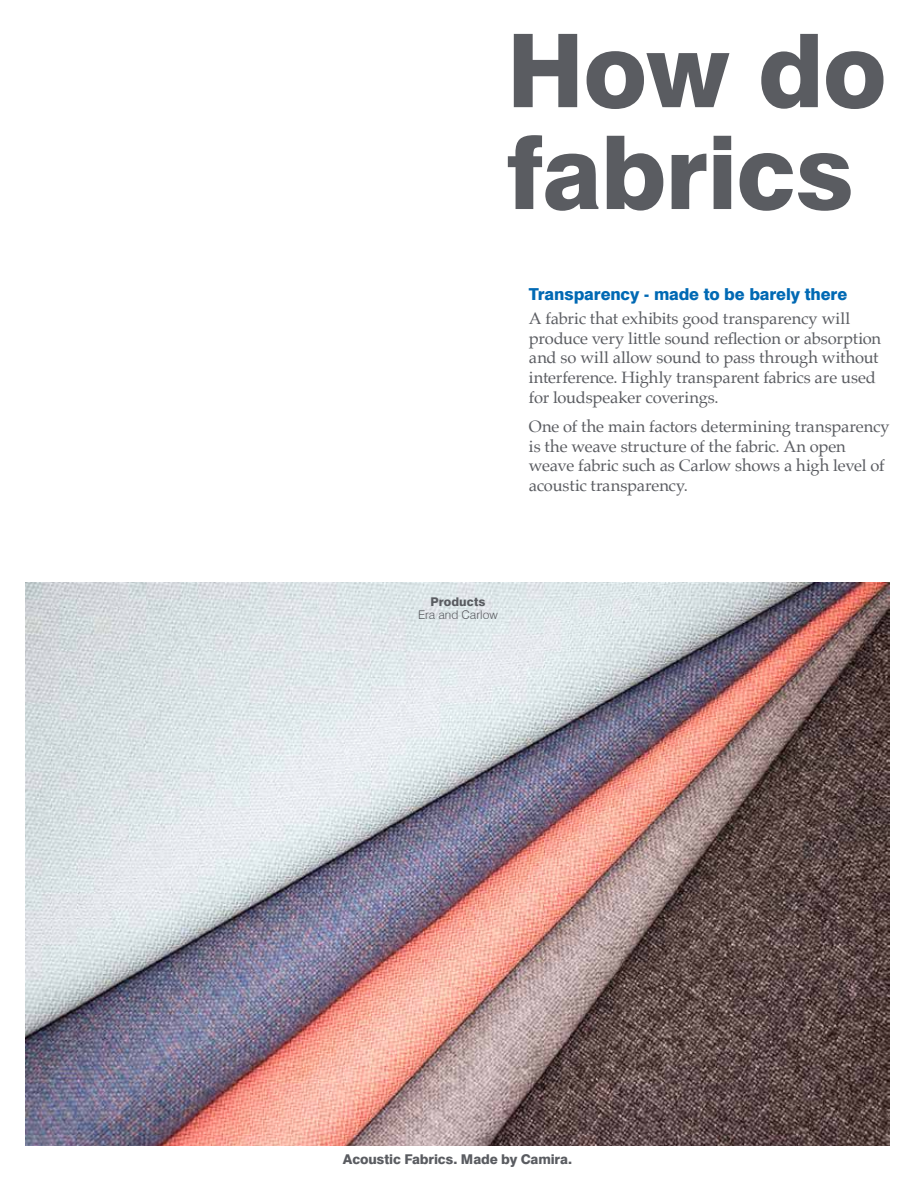
<style>
.page{position:relative;width:915px;height:1191px;background:#fff}
.page>*{position:absolute;margin:0;border:0;box-sizing:border-box;transform-origin:0 0}
.t1{font:800 101.85px/101.9px "Swiss 721 BT";letter-spacing:-.01em;color:#5a5c61}
.t2{font:16.5px/19.8px "Palatino";letter-spacing:-.01em;color:#5a5c61}
.t3{font:800 16.5px "Swiss 721 BT";letter-spacing:-.005em;color:#0069b4}
.t4{font:800 13.5px "Swiss 721 BT";letter-spacing:-.01em;color:#5a5c61}
.t5{font:300 12px "Swiss 721 BT";letter-spacing:.005em;color:#5a5c61}
.t6{font:800 12px "Swiss 721 BT";letter-spacing:.005em;color:#5a5c61}
</style>
<div class="page">
<img style="left:26px;top:582px;width:863px;height:563px">
<h1 class="t1" style="left:506px;top:19px;width:381px">How do fabrics</h1>
<p class="t3" style="left:528px;top:284px;width:319px">Transparency - made to be barely there</p>
<p class="t2" style="left:528px;top:308px;width:354px">A fabric that exhibits good transparency will produce very little sound reflection or absorption and so will allow sound to pass through without interference. Highly transparent fabrics are used for loudspeaker coverings.</p>
<p class="t2" style="left:528px;top:416px;width:362px">One of the main factors determining transparency is the weave structure of the fabric. An open weave fabric such as Carlow shows a high level of acoustic transparency.</p>
<p class="t6" style="left:430px;top:594px;width:56px">Products</p>
<p class="t5" style="left:418px;top:607px;width:81px">Era and Carlow</p>
<p class="t4" style="left:343px;top:1151px;width:230px">Acoustic Fabrics. Made by Camira.</p>
</div>
